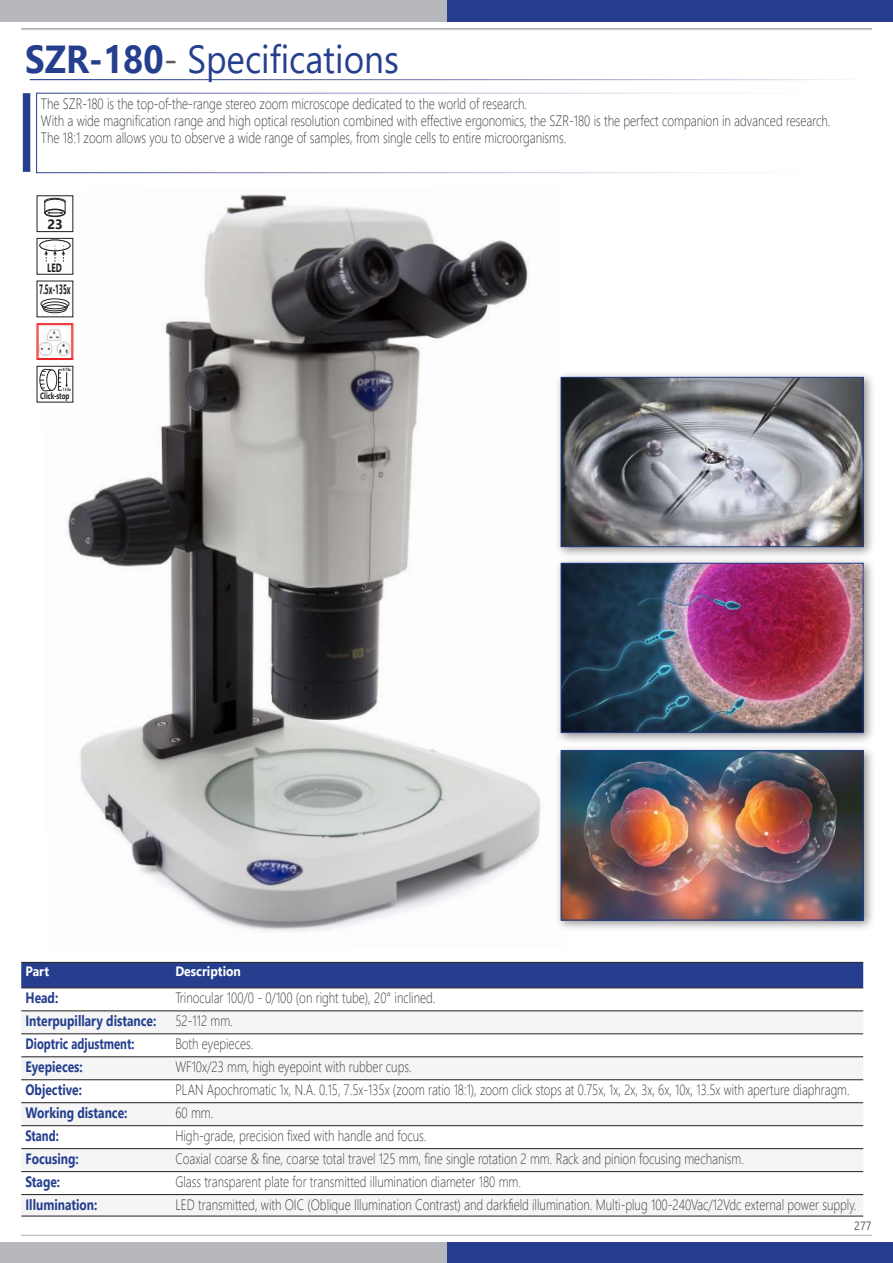
<style>
.page{position:relative;width:893px;height:1263px;background:#fff}
.page>*{position:absolute;margin:0;border:0;box-sizing:border-box;transform-origin:0 0}
.t1{font:39px "Segoe UI";color:#253f8e;scale:.9 1}
.t2{font:300 15px/17.2px "Segoe UI";color:#3e3e3f;scale:.8 1}
.t3{font:300 15px "Segoe UI";color:#3e3e3f;scale:.79 1}
.t4{font:700 15px "Segoe UI";color:#253f8e;scale:.8 1}
.t5{font:700 15px "Segoe UI";color:#253f8e;scale:.75 1}
.t6{font:700 13.5px "Segoe UI";color:#fff;scale:.9 1}
.t7{font:700 13.5px "Segoe UI";color:#231f20;scale:.5 1}
.t8{font:700 13.5px "Segoe UI";color:#231f20}
.t9{font:12px "Segoe UI";color:#57585a;scale:.9 1}
.t10{font:700 12px "Segoe UI";color:#231f20;scale:.69 1}
.t11{font:700 9px "Segoe UI";color:#231f20;scale:.7 1}
.t12{font:700 4.5px "Segoe UI";color:#231f20;scale:.7 1}
.s1{font-weight:700}
.s2{color:#57585a}
</style>
<div class="page">
<hr style="left:21px;top:1233px;width:851px;height:2px;background:#f6f6f7">
<div style="left:446px;top:1242px;width:447px;height:21px;background:#253f8e"></div>
<div style="left:0;top:1242px;width:446px;height:21px;background:#b7b8bb"></div>
<div style="left:446px;top:0;width:447px;height:21px;background:#253f8e"></div>
<div style="left:0;top:0;width:446px;height:21px;background:#b7b8bb"></div>
<svg style="left:21px;top:28px;width:851px;height:3px"></svg>
<img style="left:40px;top:194px;width:501px;height:738px">
<div style="left:36px;top:93px;width:829px;height:80px;border:1px solid #fff"></div>
<div style="left:23px;top:93px;width:7px;height:79px;background:#253f8e"></div>
<div style="left:45px;top:209px;width:20px;height:7px;border:1px solid #231f20;border-radius:50%"></div>
<div style="left:45px;top:209px;width:20px;height:8px;border:1px solid #231f20;border-radius:50%"></div>
<svg style="left:43px;top:198px;width:24px;height:16px"></svg>
<div style="left:41px;top:298px;width:28px;height:11px;border:1px solid #231f20;border-radius:50%"></div>
<div style="left:42px;top:302px;width:26px;height:9px;border:1px solid #231f20;border-radius:50%"></div>
<div style="left:43px;top:305px;width:23px;height:8px;border:1px solid #231f20;border-radius:50%"></div>
<div style="left:40px;top:240px;width:30px;height:11px;background:#fff;border-radius:50%"></div>
<div style="left:39px;top:240px;width:31px;height:11px;border:1px solid #231f20;border-radius:50%"></div>
<svg style="left:44px;top:245px;width:21px;height:17px"></svg>
<svg style="left:37px;top:323px;width:36px;height:37px"></svg>
<div style="left:38px;top:324px;width:34px;height:35px;border:1px solid #ee1d23"></div>
<div style="left:21px;top:963px;width:842px;height:25px;background:#253f8e"></div>
<svg style="left:21px;top:1011px;width:842px;height:205px;fill:#f5f5f6"></svg>
<svg style="left:21px;top:1034px;width:842px;height:22px"></svg>
<hr style="left:21px;top:962px;width:150px;height:1px;background:#231f20">
<hr style="left:171px;top:962px;width:692px;height:1px;background:#231f20">
<hr style="left:21px;top:1010px;width:150px;height:1px;background:#231f20">
<hr style="left:171px;top:1010px;width:692px;height:1px;background:#231f20">
<hr style="left:21px;top:1033px;width:150px;height:1px;background:#231f20">
<hr style="left:171px;top:1033px;width:692px;height:1px;background:#231f20">
<hr style="left:21px;top:1056px;width:150px;height:1px;background:#231f20">
<hr style="left:171px;top:1056px;width:692px;height:1px;background:#231f20">
<hr style="left:21px;top:1079px;width:150px;height:1px;background:#231f20">
<hr style="left:171px;top:1079px;width:692px;height:1px;background:#231f20">
<hr style="left:21px;top:1102px;width:150px;height:1px;background:#231f20">
<hr style="left:171px;top:1102px;width:692px;height:1px;background:#231f20">
<hr style="left:21px;top:1125px;width:150px;height:1px;background:#231f20">
<hr style="left:171px;top:1125px;width:692px;height:1px;background:#231f20">
<hr style="left:21px;top:1148px;width:150px;height:1px;background:#231f20">
<hr style="left:171px;top:1148px;width:692px;height:1px;background:#231f20">
<hr style="left:21px;top:1171px;width:150px;height:1px;background:#231f20">
<hr style="left:171px;top:1171px;width:692px;height:1px;background:#231f20">
<hr style="left:21px;top:1194px;width:150px;height:1px;background:#231f20">
<hr style="left:171px;top:1194px;width:692px;height:1px;background:#231f20">
<hr style="left:21px;top:988px;width:150px;height:1px;background:#231f20">
<hr style="left:171px;top:988px;width:692px;height:1px;background:#231f20">
<hr style="left:21px;top:1216px;width:150px;height:1px;background:#231f20">
<hr style="left:171px;top:1216px;width:692px;height:1px;background:#231f20">
<div style="left:47px;top:370px;width:10px;height:20px;background:#fff;border-radius:50%"></div>
<div style="left:47px;top:370px;width:10px;height:21px;border:1px solid #231f20;border-radius:50%"></div>
<svg style="left:39px;top:369px;width:13px;height:22px"></svg>
<svg style="left:58px;top:370px;width:10px;height:21px"></svg>
<div style="left:555px;top:371px;width:320px;height:188px;background:#231f20;opacity:.5"></div>
<img style="left:563px;top:379px;width:298px;height:166px">
<div style="left:561px;top:377px;width:302px;height:170px;border:1px solid #253f8e"></div>
<div style="left:555px;top:557px;width:320px;height:188px;background:#231f20;opacity:.5"></div>
<img style="left:563px;top:565px;width:298px;height:166px">
<div style="left:561px;top:563px;width:302px;height:170px;border:1px solid #253f8e"></div>
<div style="left:555px;top:745px;width:320px;height:187px;background:#231f20;opacity:.5"></div>
<img style="left:563px;top:752px;width:298px;height:166px">
<div style="left:561px;top:750px;width:302px;height:170px;border:1px solid #253f8e"></div>
<h1 class="t1" style="left:25px;top:23px;width:417px"><span class="s1">SZR-180</span><span class="s2">-</span> Specifications</h1>
<p class="t2" style="left:41px;top:93px;width:988px">The SZR-180 is the top-of-the-range stereo zoom microscope dedicated to the world of research.<br>With a wide magnification range and high optical resolution combined with effective ergonomics, the SZR-180 is the perfect companion in advanced research.<br>The 18:1 zoom allows you to observe a wide range of samples, from single cells to entire microorganisms.</p>
<p class="t8" style="left:47px;top:212px;width:17px">23</p>
<p class="t10" style="left:47px;top:256px;width:23px">LED</p>
<p class="t7" style="left:39px;top:277px;width:64px">7.5x-135x</p>
<p class="t12" style="left:63px;top:365px;width:13px">0.75x</p>
<p class="t12" style="left:63px;top:385px;width:13px">13.5x</p>
<p class="t11" style="left:40px;top:387px;width:43px">Click-stop</p>
<p class="t6" style="left:26px;top:959px;width:28px">Part</p>
<p class="t6" style="left:175px;top:959px;width:74px">Description</p>
<p class="t4" style="left:26px;top:983px;width:43px">Head:</p>
<p class="t2" style="left:175px;top:988px;width:327px">Trinocular 100/0 - 0/100 (on right tube), 20° inclined.</p>
<p class="t4" style="left:26px;top:1006px;width:165px">Interpupillary distance:</p>
<p class="t2" style="left:175px;top:1011px;width:73px">52-112 mm.</p>
<p class="t5" style="left:26px;top:1029px;width:147px">Dioptric adjustment:</p>
<p class="t2" style="left:175px;top:1033px;width:99px">Both eyepieces.</p>
<p class="t4" style="left:26px;top:1052px;width:73px">Eyepieces:</p>
<p class="t2" style="left:175px;top:1056px;width:297px">WF10x/23 mm, high eyepoint with rubber cups.</p>
<p class="t4" style="left:26px;top:1075px;width:72px">Objective:</p>
<p class="t3" style="left:175px;top:1075px;width:855px">PLAN Apochromatic 1x, N.A. 0.15, 7.5x-135x (zoom ratio 18:1), zoom click stops at 0.75x, 1x, 2x, 3x, 6x, 10x, 13.5x with aperture diaphragm.</p>
<p class="t4" style="left:26px;top:1098px;width:129px">Working distance:</p>
<p class="t2" style="left:175px;top:1102px;width:49px">60 mm.</p>
<p class="t5" style="left:26px;top:1121px;width:46px">Stand:</p>
<p class="t2" style="left:175px;top:1125px;width:316px">High-grade, precision fixed with handle and focus.</p>
<p class="t4" style="left:26px;top:1144px;width:68px">Focusing:</p>
<p class="t2" style="left:175px;top:1148px;width:712px">Coaxial coarse &amp; fine, coarse total travel 125 mm, fine single rotation 2 mm. Rack and pinion focusing mechanism.</p>
<p class="t4" style="left:26px;top:1167px;width:45px">Stage:</p>
<p class="t2" style="left:175px;top:1171px;width:434px">Glass transparent plate for transmitted illumination diameter 180 mm.</p>
<p class="t4" style="left:26px;top:1190px;width:91px">Illumination:</p>
<p class="t2" style="left:175px;top:1194px;width:853px">LED transmitted, with OIC (Oblique Illumination Contrast) and darkfield illumination. Multi-plug 100-240Vac/12Vdc external power supply.</p>
<p class="t9" style="left:854px;top:1214px;width:21px">277</p>
</div>
